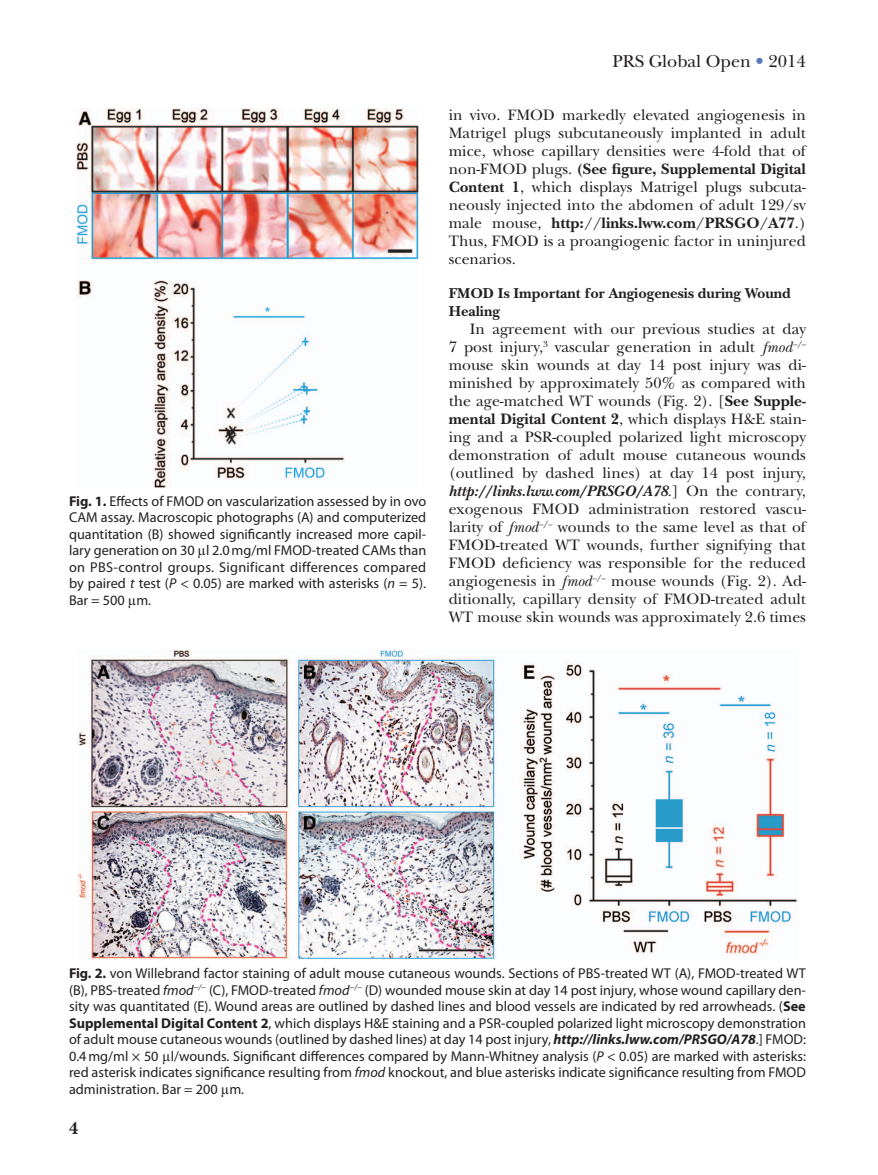
<style>
.page{position:relative;width:878px;height:1175px;background:#fff}
.page>*{position:absolute;margin:0;border:0;box-sizing:border-box;transform-origin:0 0}
.t1{font:18px "New Baskerville";color:#231f20}
.t2{font:700 18px "New Baskerville";color:#231f20}
.t3{font:15.75px/18px "New Baskerville";color:#231f20;text-align:justify}
.t4{font:700 15px/18px "New Baskerville";color:#231f20}
.t5{font:14.25px/16.5px "Myriad Pro";color:#231f20;text-align:justify}
.s1{font-weight:700}
.s2{font-family:"Gandhari Unicode"}
.s3{font-style:italic}
.s4{color:#5775ba}
.s5{font-weight:700;font-style:italic}
</style>
<div class="page">
<img style="left:76px;top:108px;width:342px;height:379px">
<img style="left:77px;top:650px;width:720px;height:309px">
<p class="t5" style="left:69px;top:492px;width:359px"><span class="s1">Fig. 1.</span> Effects of FMOD on vascularization assessed by in ovo CAM assay. Macroscopic photographs (A) and computerized quantitation (B) showed significantly increased more capil&shy;lary generation on 30 <span class="s2">μ</span>l 2.0mg/ml FMOD-treated CAMs than on PBS-control groups. Significant differences compared by paired <span class="s3">t</span> test (<span class="s3">P</span> &lt; 0.05) are marked with asterisks (<span class="s3">n</span> = 5).<br>Bar = 500 <span class="s2">μ</span>m.</p>
<p class="t1" style="left:612px;top:51px;width:195px">PRS Global Open <span class="s4">•</span> 2014</p>
<p class="t3" style="left:448px;top:105px;width:359px">in vivo. FMOD markedly elevated angiogenesis in Matrigel plugs subcutaneously implanted in adult mice, whose capillary densities were 4-fold that of non-FMOD plugs. <span class="s1">(See figure, Supplemental Digital Content 1</span>, which displays Matrigel plugs subcuta&shy;neously injected into the abdomen of adult 129/sv male mouse, <span class="s1">http://links.lww.com/PRSGO/A77</span>.)<br>Thus, FMOD is a proangiogenic factor in uninjured scenarios.</p>
<p class="t4" style="left:448px;top:284px;width:343px">FMOD Is Important for Angiogenesis during Wound<br>Healing</p>
<p class="t3" style="left:448px;top:320px;width:359px;text-indent:21px">In agreement with our previous studies at day 7 post injury,<sup>3</sup> vascular generation in adult <span class="s3">fmod</span><sup>−/− </sup>mouse skin wounds at day 14 post injury was di&shy;minished by approximately 50% as compared with the age-matched WT wounds (Fig. 2). [<span class="s1">See Supple&shy;mental Digital Content 2</span>, which displays H&amp;E stain&shy;ing and a PSR-coupled polarized light microscopy demonstration of adult mouse cutaneous wounds (outlined by dashed lines) at day 14 post injury, <span class="s5">http://links.lww.com/PRSGO/A78</span>.] On the contrary, exogenous FMOD administration restored vascu&shy;larity of <span class="s3">fmod</span><sup>−/−</sup> wounds to the same level as that of FMOD-treated WT wounds, further signifying that FMOD deficiency was responsible for the reduced angiogenesis in <span class="s3">fmod</span><sup>−/−</sup> mouse wounds (Fig. 2). Ad&shy;ditionally, capillary density of FMOD-treated adult WT mouse skin wounds was approximately 2.6 times</p>
<p class="t5" style="left:69px;top:965px;width:738px"><span class="s1">Fig. 2.</span> von Willebrand factor staining of adult mouse cutaneous wounds. Sections of PBS-treated WT (A), FMOD-treated WT (B), PBS-treated <span class="s3">fmod</span><sup>−/−</sup> (C), FMOD-treated <span class="s3">fmod</span><sup>−/−</sup> (D) wounded mouse skin at day 14 post injury, whose wound capillary den&shy;sity was quantitated (E). Wound areas are outlined by dashed lines and blood vessels are indicated by red arrowheads. (<span class="s1">See Supplemental Digital Content 2</span>, which displays H&amp;E staining and a PSR-coupled polarized light microscopy demonstration of adult mouse cutaneous wounds (outlined by dashed lines) at day 14 post injury, <span class="s5">http://links.lww.com/PRSGO/A78</span>.] FMOD:<br>0.4mg/ml × 50 <span class="s2">μ</span>l/wounds. Significant differences compared by Mann-Whitney analysis (<span class="s3">P</span> &lt; 0.05) are marked with asterisks: red asterisk indicates significance resulting from <span class="s3">fmod</span> knockout, and blue asterisks indicate significance resulting from FMOD administration. Bar = 200 <span class="s2">μ</span>m.</p>
<p class="t2" style="left:69px;top:1118px;width:11px">4</p>
</div>
